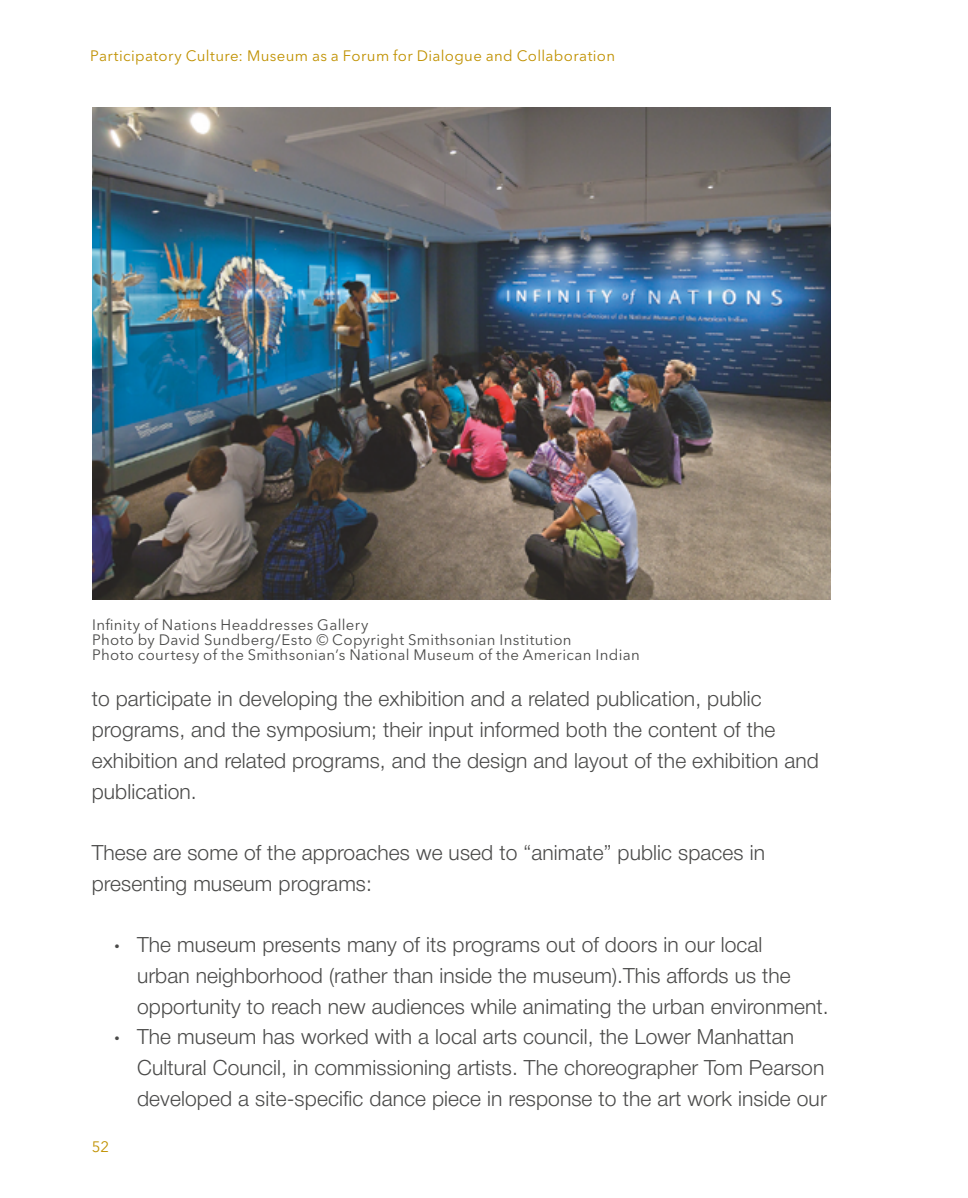
<style>
.page{position:relative;width:968px;height:1198px;background:#fff}
.page>*{position:absolute;margin:0;border:0;box-sizing:border-box;transform-origin:0 0}
.main_10_5{font:300 21px/30.8px "Helvetica Neue Cyr";letter-spacing:.005em;color:#4a4a49}
.podpis_k_kartinke{font:15px "Avenir Next Cyr";letter-spacing:.025em;color:#4a4a49}
.t1{font:15px "Avenir Next Cyr";letter-spacing:.02em;color:#c09100}
.s1{font-weight:300}
.s2{font-size:10.4px}
</style>
<div class="page">
<img style="left:93px;top:108px;width:737px;height:491px">
<p class="t1" style="left:90px;top:47px;width:526px">Participatory Culture: Museum as a Forum for Dialogue and Collaboration</p>
<p class="podpis_k_kartinke" style="left:92px;top:615px;width:278px">Infinity of Nations Headdresses Gallery</p>
<p class="podpis_k_kartinke" style="left:92px;top:631px;width:481px">Photo by David Sundberg/Esto <span class="s1">©</span> Copyright Smithsonian Institution</p>
<p class="podpis_k_kartinke" style="left:92px;top:646px;width:549px">Photo courtesy of the Smithsonian’s National Museum of the American Indian</p>
<p class="main_10_5" style="left:92px;top:684px;width:728px">to participate in developing the exhibition and a related publication, public programs, and the symposium; their input informed both the content of the exhibition and related programs, and the design and layout of the exhibition and publication.</p>
<p class="main_10_5" style="left:92px;top:837px;width:674px">These are some of the approaches we used to “animate” public spaces in presenting museum programs:</p>
<p class="main_10_5" style="left:137px;top:929px;width:693px;text-indent:-23px"><span class="s2">•</span> The museum presents many of its programs out of doors in our local<br>urban neighborhood (rather than inside the museum).This affords us the opportunity to reach new audiences while animating the urban environment.</p>
<p class="main_10_5" style="left:137px;top:1021px;width:691px;text-indent:-23px"><span class="s2">•</span> The museum has worked with a local arts council, the Lower Manhattan<br>Cultural Council, in commissioning artists. The choreographer Tom Pearson developed a site-specific dance piece in response to the art work inside our</p>
<p class="t1" style="left:92px;top:1137px;width:19px">52</p>
</div>
